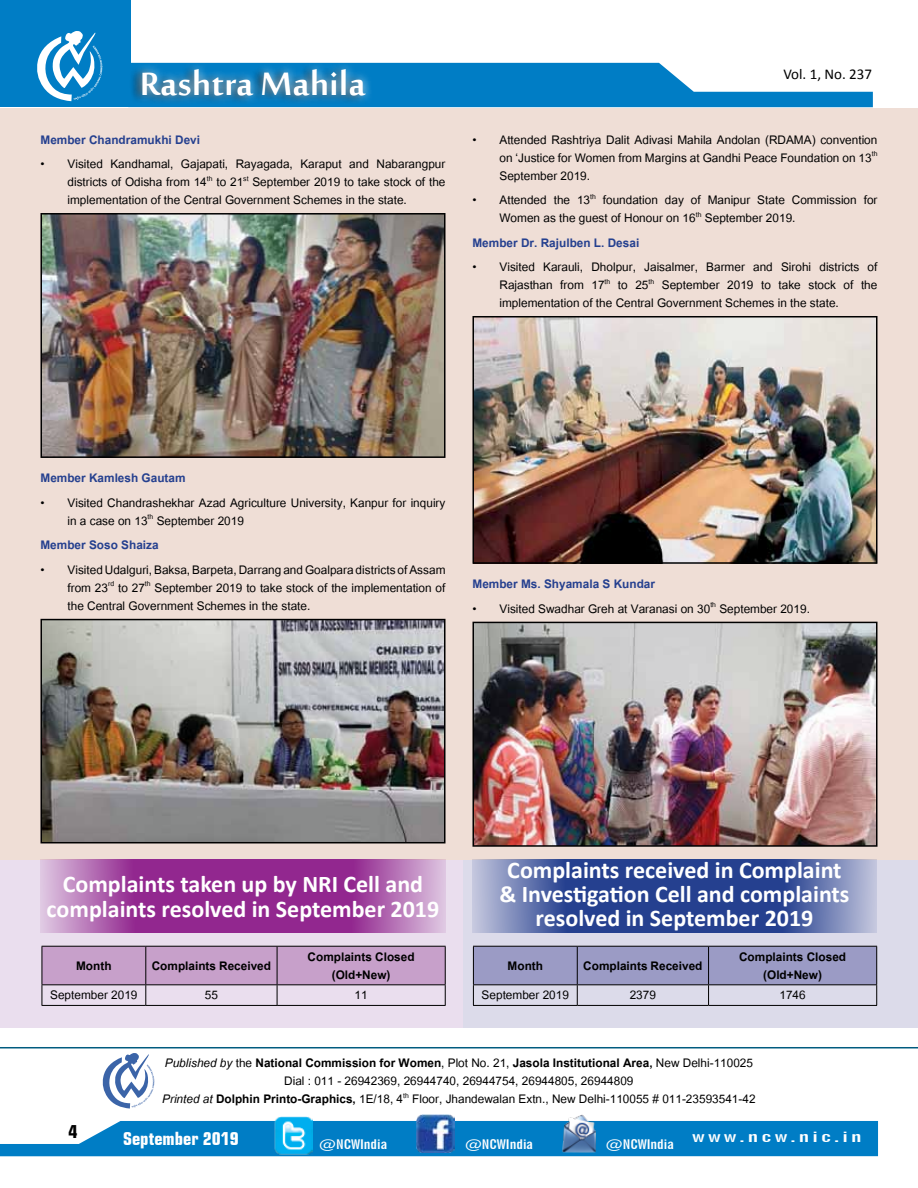
<style>
.page{position:relative;width:918px;height:1188px;background:#fff}
.page>*{position:absolute;margin:0;border:0;box-sizing:border-box;transform-origin:0 0}
.t1{font:700 45px "Sakkal Majalla";color:#fff}
.t2{font:700 24px/24px "Calibri";color:#fff;text-align:center}
.t3{font:700 condensed 18px "Square 721 BT";color:#fff}
.t4{font:700 condensed 18px "Square 721 BT";color:#000}
.t5{font:16.5px/18px "Utsaah";color:#000;text-align:justify}
.t6{font:700 16.5px "Utsaah";color:#25408f}
.t7{font:700 16.5px/18px "Utsaah";color:#000;text-align:center}
.t8{font:15px "Calibri";color:#000}
.t9{font:700 extra-condensed 14.7px "News Gothic BT";letter-spacing:.12em;color:#fff;scale:1.79 1}
.t10{font:700 extra-condensed 13.5px "News Gothic BT";color:#fff;scale:1.25 1}
.s1{font-style:italic}
.s2{font-weight:700}
</style>
<div class="page">
<svg style="left:448px;top:63px;width:425px;height:44px"></svg>
<svg style="left:0;top:1121px;width:878px;height:35px;background:#1587c9"></svg>
<div style="left:0;top:0;width:131px;height:107px;background:#007dc5"></div>
<svg style="left:37px;top:31px;width:65px;height:70px"></svg>
<div style="left:129px;top:57px;width:319px;height:59px;background:#fff;opacity:.75"></div>
<div style="left:0;top:860px;width:464px;height:168px;background:#eadeee"></div>
<div style="left:464px;top:860px;width:454px;height:168px;background:#dcdbea"></div>
<hr style="left:0;top:1047px;width:918px;height:1px;background:#005b7f">
<img style="left:417px;top:1115px;width:38px;height:37px">
<img style="left:274px;top:1117px;width:38px;height:37px">
<img style="left:563px;top:1115px;width:33px;height:37px">
<svg style="left:103px;top:1053px;width:51px;height:56px"></svg>
<div style="left:0;top:108px;width:918px;height:752px;background:#efded6"></div>
<img style="left:43px;top:216px;width:400px;height:239px">
<div style="left:40px;top:213px;width:406px;height:245px;border:2px solid #000"></div>
<img style="left:43px;top:622px;width:400px;height:218px">
<div style="left:40px;top:619px;width:406px;height:224px;border:2px solid #000"></div>
<img style="left:475px;top:319px;width:400px;height:242px">
<div style="left:472px;top:316px;width:406px;height:248px;border:2px solid #000"></div>
<img style="left:475px;top:625px;width:400px;height:219px">
<div style="left:472px;top:622px;width:406px;height:225px;border:2px solid #000"></div>
<svg style="left:40px;top:860px;width:202px;height:73px;background:#a44da2"></svg>
<svg style="left:242px;top:860px;width:204px;height:73px;background:#a34ba1"></svg>
<svg style="left:472px;top:860px;width:201px;height:73px;background:#4c61a2"></svg>
<svg style="left:673px;top:860px;width:204px;height:73px;background:#495ea0"></svg>
<svg style="left:42px;top:946px;width:404px;height:59px"></svg>
<hr style="left:42px;top:1005px;width:104px;height:1px;background:#000">
<hr style="left:146px;top:1005px;width:131px;height:1px;background:#000">
<hr style="left:277px;top:1005px;width:169px;height:1px;background:#000">
<svg style="left:473px;top:946px;width:404px;height:59px"></svg>
<hr style="left:473px;top:1005px;width:104px;height:1px;background:#000">
<hr style="left:577px;top:1005px;width:132px;height:1px;background:#000">
<hr style="left:709px;top:1005px;width:168px;height:1px;background:#000">
<h1 class="t1" style="left:140px;top:59px;width:227px">Rashtra Mahila</h1>
<p class="t6" style="left:40px;top:131px;width:161px">Member Chandramukhi Devi</p>
<p class="t5" style="left:67px;top:156px;width:379px;text-indent:-27px">• Visited Kandhamal, Gajapati, Rayagada, Karaput and Nabarangpur districts of Odisha from 14<sup>th</sup> to 21<sup>st</sup> September 2019 to take stock of the implementation of the Central Government Schemes in the state.</p>
<p class="t8" style="left:783px;top:65px;width:90px">Vol. 1, No. 237</p>
<p class="t5" style="left:499px;top:132px;width:380px;text-indent:-27px">• Attended Rashtriya Dalit Adivasi Mahila Andolan (RDAMA) convention on ‘Justice for Women from Margins at Gandhi Peace Foundation on 13<sup>th </sup>September 2019.</p>
<p class="t5" style="left:499px;top:192px;width:380px;text-indent:-27px">• Attended the 13<sup>th</sup> foundation day of Manipur State Commission for<br>Women as the guest of Honour on 16<sup>th</sup> September 2019.</p>
<p class="t6" style="left:472px;top:234px;width:168px">Member Dr. Rajulben L. Desai</p>
<p class="t5" style="left:499px;top:259px;width:380px;text-indent:-27px">• Visited Karauli, Dholpur, Jaisalmer, Barmer and Sirohi districts of Rajasthan from 17<sup>th</sup> to 25<sup>th</sup> September 2019 to take stock of the implementation of the Central Government Schemes in the state.</p>
<p class="t6" style="left:40px;top:470px;width:147px">Member Kamlesh Gautam</p>
<p class="t5" style="left:67px;top:495px;width:379px;text-indent:-27px">• Visited Chandrashekhar Azad Agriculture University, Kanpur for inquiry in a case on 13<sup>th</sup> September 2019</p>
<p class="t6" style="left:40px;top:537px;width:120px">Member Soso Shaiza</p>
<p class="t5" style="left:67px;top:562px;width:380px;text-indent:-27px">• VisitedUdalguri,Baksa,Barpeta,DarrangandGoalparadistrictsofAssam from 23<sup>rd</sup> to 27<sup>th</sup> September 2019 to take stock of the implementation of the Central Government Schemes in the state.</p>
<p class="t6" style="left:472px;top:576px;width:184px">Member Ms. Shyamala S Kundar</p>
<p class="t5" style="left:472px;top:601px;width:339px">• Visited Swadhar Greh at Varanasi on 30<sup>th</sup> September 2019.</p>
<h2 class="t2" style="left:47px;top:871px;width:394px;line-height:25.5px">Complaints taken up by NRI Cell and complaints resolved in September 2019</h2>
<p class="t7" style="left:76px;top:958px;width:37px">Month</p>
<p class="t7" style="left:152px;top:958px;width:121px">Complaints Received</p>
<p class="t7" style="left:308px;top:949px;width:109px">Complaints Closed (Old+New)</p>
<p class="t5" style="left:50px;top:988px;width:89px">September 2019</p>
<p class="t5" style="left:205px;top:988px;width:15px">55</p>
<p class="t5" style="left:355px;top:988px;width:15px">11</p>
<h2 class="t2" style="left:499px;top:858px;width:352px">Complaints received in Complaint &amp; Investigation Cell and complaints resolved in September 2019</h2>
<p class="t7" style="left:508px;top:958px;width:37px">Month</p>
<p class="t7" style="left:583px;top:958px;width:121px">Complaints Received</p>
<p class="t7" style="left:739px;top:949px;width:109px">Complaints Closed (Old+New)</p>
<p class="t5" style="left:482px;top:988px;width:89px">September 2019</p>
<p class="t5" style="left:630px;top:988px;width:28px">2379</p>
<p class="t5" style="left:779px;top:988px;width:28px">1746</p>
<p class="t4" style="left:68px;top:1120px;width:10px">4</p>
<p class="t5" style="left:162px;top:1055px;width:595px;text-align:center"><span class="s1">Published by</span> the <span class="s2">National Commission for Women</span>, Plot No. 21, <span class="s2">Jasola Institutional Area,</span> New Delhi-110025<br>Dial : 011 - 26942369, 26944740, 26944754, 26944805, 26944809<br><span class="s1">Printed at</span> <span class="s2">Dolphin Printo-Graphics,</span> 1E/18, 4<sup>th</sup> Floor, Jhandewalan Extn., New Delhi-110055 # 011-23593541-42</p>
<p class="t10" style="left:319px;top:1136px;width:56px">@NCWIndia</p>
<p class="t10" style="left:465px;top:1136px;width:56px">@NCWIndia</p>
<p class="t10" style="left:606px;top:1136px;width:56px">@NCWIndia</p>
<p class="t3" style="left:123px;top:1128px;width:117px">September 2019</p>
<p class="t9" style="left:692px;top:1128px;width:96px">www.ncw.nic.in</p>
</div>
